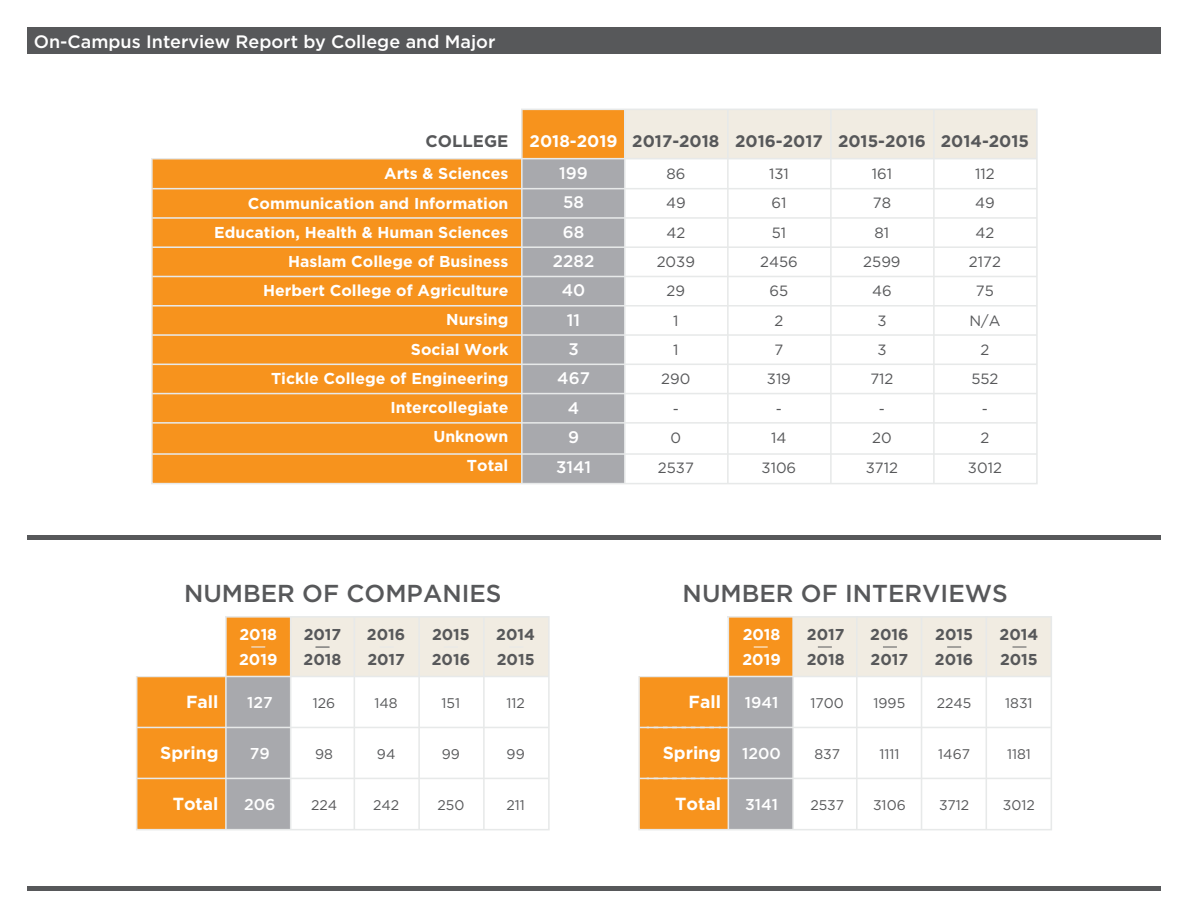
<style>
.page{position:relative;width:1188px;height:918px;background:#fff}
.page>*{position:absolute;margin:0;border:0;box-sizing:border-box;transform-origin:0 0}
.t1{font:500 24.45px "Gotham";color:#57585a}
.t2{font:500 18px "Gotham";color:#fff}
.t3{font:700 17.55px "Gotham";color:#fff}
.t4{font:700 16.8px "Gotham";color:#57585a}
.t5{font:500 16.8px/29.4px "Gotham";color:#fff;text-align:center}
.t6{font:700 16.8px/32px "Gotham";color:#fff;text-align:center}
.t7{font:700 15.75px/29.2px "Gotham";color:#fff}
.t8{font:700 15.75px/24.5px "Gotham";color:#57585a}
.t9{font:500 15.75px "Gotham";color:#fff}
.t10{font:14.85px/29.4px "Gotham";color:#57585a;text-align:center}
.t11{font:13.95px "Gotham";color:#57585a}
.s1{font-weight:500}
</style>
<div class="page">
<div style="left:522px;top:109px;width:103px;height:50px;background:#f7931d"></div>
<div style="left:625px;top:109px;width:103px;height:50px;background:#f1ece2"></div>
<div style="left:728px;top:109px;width:103px;height:50px;background:#f1ece2"></div>
<div style="left:831px;top:109px;width:103px;height:50px;background:#f1ece2"></div>
<div style="left:934px;top:109px;width:103px;height:50px;background:#f1ece2"></div>
<div style="left:522px;top:159px;width:103px;height:325px;background:#a8a9ad"></div>
<div style="left:152px;top:159px;width:370px;height:325px;background:#f7931d"></div>
<hr style="left:152px;top:158px;width:885px;height:1px;background:#e7e9e9">
<hr style="left:152px;top:188px;width:885px;height:1px;background:#e7e9e9">
<hr style="left:152px;top:246px;width:885px;height:2px;background:#e7e9e9">
<hr style="left:152px;top:276px;width:885px;height:1px;background:#e7e9e9">
<hr style="left:152px;top:305px;width:885px;height:2px;background:#e7e9e9">
<hr style="left:152px;top:334px;width:885px;height:2px;background:#e7e9e9">
<hr style="left:152px;top:364px;width:885px;height:1px;background:#e7e9e9">
<hr style="left:152px;top:393px;width:885px;height:1px;background:#e7e9e9">
<hr style="left:152px;top:422px;width:885px;height:2px;background:#e7e9e9">
<hr style="left:152px;top:453px;width:885px;height:2px;background:#e7e9e9">
<hr style="left:521px;top:109px;width:2px;height:375px;background:#e7e9e9">
<hr style="left:624px;top:109px;width:2px;height:375px;background:#e7e9e9">
<hr style="left:152px;top:217px;width:885px;height:2px;background:#e7e9e9">
<hr style="left:727px;top:109px;width:2px;height:375px;background:#e7e9e9">
<hr style="left:830px;top:109px;width:2px;height:375px;background:#e7e9e9">
<hr style="left:933px;top:109px;width:2px;height:375px;background:#e7e9e9">
<div style="left:419px;top:617px;width:65px;height:60px;background:#f1ece2"></div>
<div style="left:484px;top:617px;width:65px;height:60px;background:#f1ece2"></div>
<div style="left:290px;top:617px;width:65px;height:60px;background:#f1ece2"></div>
<div style="left:354px;top:617px;width:65px;height:60px;background:#f1ece2"></div>
<div style="left:226px;top:617px;width:65px;height:60px;background:#f7931d"></div>
<div style="left:226px;top:677px;width:65px;height:152px;background:#a8a9ad"></div>
<div style="left:137px;top:676px;width:89px;height:153px;background:#f7931d"></div>
<hr style="left:137px;top:676px;width:411px;height:1px;background:#e7e9e9">
<hr style="left:137px;top:727px;width:411px;height:1px;background:#e7e9e9">
<hr style="left:137px;top:778px;width:411px;height:1px;background:#e7e9e9">
<hr style="left:225px;top:617px;width:2px;height:212px;background:#e7e9e9">
<hr style="left:290px;top:617px;width:1px;height:212px;background:#e7e9e9">
<hr style="left:354px;top:617px;width:1px;height:212px;background:#e7e9e9">
<hr style="left:418px;top:617px;width:2px;height:212px;background:#e7e9e9">
<svg style="left:316px;top:647px;width:14px;height:1px"></svg>
<svg style="left:251px;top:647px;width:14px;height:1px"></svg>
<hr style="left:483px;top:617px;width:2px;height:212px;background:#e7e9e9">
<div style="left:136px;top:616px;width:414px;height:214px;border:2px solid #e7e9e9"></div>
<div style="left:728px;top:617px;width:65px;height:60px;background:#f7931d"></div>
<div style="left:794px;top:617px;width:65px;height:60px;background:#f1ece2"></div>
<div style="left:857px;top:617px;width:65px;height:60px;background:#f1ece2"></div>
<div style="left:921px;top:617px;width:65px;height:60px;background:#f1ece2"></div>
<div style="left:986px;top:617px;width:65px;height:60px;background:#f1ece2"></div>
<div style="left:728px;top:677px;width:65px;height:152px;background:#a8a9ad"></div>
<div style="left:640px;top:676px;width:88px;height:153px;background:#f7931d"></div>
<div style="left:638px;top:616px;width:414px;height:214px;border:2px solid #e7e9e9"></div>
<hr style="left:640px;top:676px;width:411px;height:1px;background:#e7e9e9">
<hr style="left:640px;top:727px;width:411px;height:1px;background:#e7e9e9">
<hr style="left:640px;top:778px;width:411px;height:1px;background:#e7e9e9">
<hr style="left:728px;top:617px;width:1px;height:212px;background:#e7e9e9">
<hr style="left:792px;top:617px;width:2px;height:212px;background:#e7e9e9">
<hr style="left:856px;top:617px;width:2px;height:212px;background:#e7e9e9">
<hr style="left:921px;top:617px;width:1px;height:212px;background:#e7e9e9">
<hr style="left:986px;top:617px;width:1px;height:212px;background:#e7e9e9">
<svg style="left:818px;top:647px;width:14px;height:1px"></svg>
<svg style="left:754px;top:647px;width:14px;height:1px"></svg>
<svg style="left:883px;top:647px;width:14px;height:1px"></svg>
<svg style="left:947px;top:647px;width:14px;height:1px"></svg>
<svg style="left:1012px;top:647px;width:14px;height:1px"></svg>
<div style="left:633px;top:611px;width:94px;height:65px;background:#fff"></div>
<div style="left:132px;top:611px;width:93px;height:65px;background:#fff"></div>
<hr style="left:27px;top:887px;width:1134px;height:4px;background:#57585a">
<div style="left:27px;top:27px;width:1134px;height:27px;background:#57585a"></div>
<hr style="left:27px;top:536px;width:1134px;height:4px;background:#57585a">
<p class="t2" style="left:34px;top:30px;width:463px">On-Campus Interview Report by College and Major</p>
<p class="t4" style="left:426px;top:130px;width:84px">COLLEGE</p>
<p class="t4" style="left:632px;top:130px;width:89px">2017-2018</p>
<p class="t10" style="left:657px;top:158px;width:40px">86<br>49<br>42<br>2039<br>29<br>1<br>1<br>290 -<br>0<br>2537</p>
<p class="t6" style="left:530px;top:125px;width:89px">2018-2019<br><span class="s1">199</span></p>
<p class="t5" style="left:553px;top:187px;width:43px">58<br>68<br>2282<br>40<br>11<br>3<br>467<br>4<br>9<br>3141</p>
<p class="t7" style="left:214px;top:159px;width:296px;text-align:right">Arts &amp; Sciences<br>Communication and Information<br>Education, Health &amp; Human Sciences<br>Haslam College of Business<br>Herbert College of Agriculture<br>Nursing<br>Social Work<br>Tickle College of Engineering<br>Intercollegiate<br>Unknown<br>Total</p>
<p class="t4" style="left:735px;top:130px;width:89px">2016-2017</p>
<p class="t10" style="left:760px;top:158px;width:39px">131<br>61<br>51<br>2456<br>65<br>2<br>7<br>319<br>-<br>14<br>3106</p>
<p class="t4" style="left:838px;top:130px;width:89px">2015-2016</p>
<p class="t10" style="left:863px;top:158px;width:39px">161<br>78<br>81<br>2599<br>46<br>3<br>3<br>712<br>-<br>20<br>3712</p>
<p class="t4" style="left:941px;top:130px;width:90px">2014-2015</p>
<p class="t10" style="left:968px;top:158px;width:35px">112<br>49<br>42<br>2172<br>75<br>N/A<br>2<br>552 -<br>2<br>3012</p>
<p class="t1" style="left:184px;top:577px;width:319px">NUMBER OF COMPANIES</p>
<p class="t1" style="left:683px;top:577px;width:327px">NUMBER OF INTERVIEWS</p>
<p class="t7" style="left:239px;top:622px;width:40px;line-height:24.5px">2018<br>2019</p>
<p class="t8" style="left:304px;top:622px;width:39px">2017<br>2018</p>
<p class="t8" style="left:367px;top:622px;width:40px">2016<br>2017</p>
<p class="t8" style="left:432px;top:622px;width:40px">2015<br>2016</p>
<p class="t8" style="left:496px;top:622px;width:40px">2014<br>2015</p>
<p class="t7" style="left:742px;top:622px;width:40px;line-height:24.5px">2018<br>2019</p>
<p class="t8" style="left:807px;top:622px;width:39px">2017<br>2018</p>
<p class="t8" style="left:870px;top:622px;width:40px">2016<br>2017</p>
<p class="t8" style="left:935px;top:622px;width:40px">2015<br>2016</p>
<p class="t8" style="left:1000px;top:622px;width:40px">2014<br>2015</p>
<p class="t3" style="left:186px;top:690px;width:34px">Fall</p>
<p class="t3" style="left:160px;top:741px;width:60px">Spring</p>
<p class="t3" style="left:173px;top:792px;width:47px">Total</p>
<p class="t9" style="left:247px;top:692px;width:27px">127</p>
<p class="t9" style="left:250px;top:743px;width:21px">79</p>
<p class="t9" style="left:244px;top:794px;width:33px">206</p>
<p class="t11" style="left:313px;top:694px;width:24px">126</p>
<p class="t11" style="left:315px;top:745px;width:19px">98</p>
<p class="t11" style="left:311px;top:796px;width:28px">224</p>
<p class="t11" style="left:375px;top:694px;width:25px">148</p>
<p class="t11" style="left:377px;top:745px;width:20px">94</p>
<p class="t11" style="left:373px;top:796px;width:28px">242</p>
<p class="t11" style="left:442px;top:694px;width:20px">151</p>
<p class="t11" style="left:442px;top:745px;width:20px">99</p>
<p class="t11" style="left:437px;top:796px;width:28px">250</p>
<p class="t11" style="left:507px;top:694px;width:20px">112</p>
<p class="t11" style="left:507px;top:745px;width:20px">99</p>
<p class="t11" style="left:507px;top:796px;width:20px">211</p>
<p class="t3" style="left:689px;top:690px;width:34px">Fall</p>
<p class="t3" style="left:663px;top:741px;width:60px">Spring</p>
<p class="t3" style="left:675px;top:792px;width:47px">Total</p>
<p class="t9" style="left:745px;top:692px;width:35px">1941</p>
<p class="t9" style="left:742px;top:743px;width:40px">1200</p>
<p class="t9" style="left:745px;top:794px;width:34px">3141</p>
<p class="t11" style="left:811px;top:694px;width:35px">1700</p>
<p class="t11" style="left:874px;top:694px;width:33px">1995</p>
<p class="t11" style="left:814px;top:745px;width:27px">837</p>
<p class="t11" style="left:879px;top:745px;width:22px">1111</p>
<p class="t11" style="left:810px;top:796px;width:35px">2537</p>
<p class="t11" style="left:873px;top:796px;width:34px">3106</p>
<p class="t11" style="left:937px;top:694px;width:36px">2245</p>
<p class="t11" style="left:938px;top:745px;width:33px">1467</p>
<p class="t11" style="left:939px;top:796px;width:32px">3712</p>
<p class="t11" style="left:1005px;top:694px;width:29px">1831</p>
<p class="t11" style="left:1007px;top:745px;width:25px">1181</p>
<p class="t11" style="left:1003px;top:796px;width:33px">3012</p>
</div>
